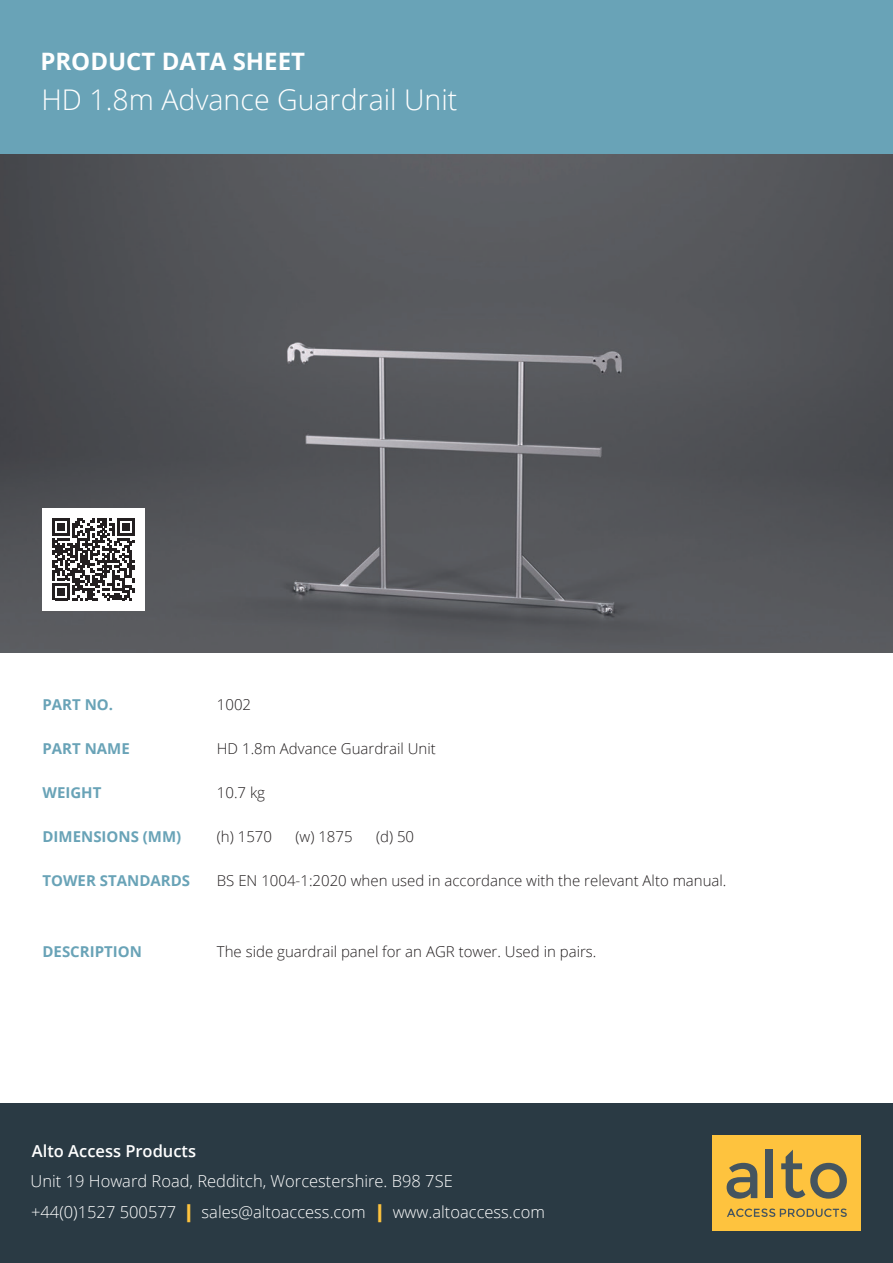
<style>
.page{position:relative;width:893px;height:1263px;background:#fff}
.page>*{position:absolute;margin:0;border:0;box-sizing:border-box;transform-origin:0 0}
.t1{font:300 28.5px "Open Sans";color:#fff}
.t2{font:700 24px "Open Sans";color:#fff}
.t3{font:300 16.5px/31.5px "Open Sans";color:#fff}
.t4{font:600 16.5px "Open Sans";color:#fff}
.t5{font:300 15px "Open Sans";color:#231f20}
.t6{font:700 15px "Open Sans";color:#69a3b7}
.s1{font-weight:600;font-size:18px;color:#fec33e}
</style>
<div class="page">
<div style="left:0;top:1103px;width:893px;height:160px;background:#2a3a44"></div>
<div style="left:712px;top:1135px;width:149px;height:96px;background:#fec33e"></div>
<svg style="left:727px;top:1163px;width:30px;height:36px"></svg>
<div style="left:766px;top:1149px;width:7px;height:49px;background:#45555f"></div>
<svg style="left:781px;top:1149px;width:66px;height:50px"></svg>
<svg style="left:727px;top:1208px;width:120px;height:9px"></svg>
<div style="left:0;top:0;width:893px;height:154px;background:#69a3b7"></div>
<img style="left:0;top:154px;width:893px;height:499px">
<svg style="left:43px;top:508px;width:102px;height:102px"></svg>
<h2 class="t2" style="left:40px;top:44px;width:266px">PRODUCT DATA SHEET</h2>
<h1 class="t1" style="left:41px;top:80px;width:417px">HD 1.8m Advance Guardrail Unit</h1>
<p class="t6" style="left:43px;top:694px;width:72px">PART NO.</p>
<p class="t6" style="left:43px;top:738px;width:89px">PART NAME</p>
<p class="t6" style="left:43px;top:782px;width:60px">WEIGHT</p>
<p class="t6" style="left:43px;top:826px;width:140px">DIMENSIONS (MM)</p>
<p class="t6" style="left:43px;top:870px;width:149px">TOWER STANDARDS</p>
<p class="t5" style="left:217px;top:694px;width:36px">1002</p>
<p class="t5" style="left:217px;top:738px;width:220px">HD 1.8m Advance Guardrail Unit</p>
<p class="t5" style="left:217px;top:782px;width:50px">10.7 kg</p>
<p class="t5" style="left:217px;top:826px;width:57px">(h) 1570</p>
<p class="t5" style="left:295px;top:826px;width:59px">(w) 1875</p>
<p class="t5" style="left:376px;top:826px;width:40px">(d) 50</p>
<p class="t5" style="left:217px;top:870px;width:511px">BS EN 1004-1:2020 when used in accordance with the relevant Alto manual.</p>
<p class="t6" style="left:43px;top:941px;width:101px">DESCRIPTION</p>
<p class="t5" style="left:217px;top:941px;width:381px">The side guardrail panel for an AGR tower. Used in pairs.</p>
<p class="t4" style="left:32px;top:1139px;width:166px">Alto Access Products</p>
<p class="t3" style="left:31px;top:1164px;width:516px">Unit 19 Howard Road, Redditch, Worcestershire. B98 7SE<br>+44(0)1527 500577 <span class="s1">|</span> sales@altoaccess.com <span class="s1">|</span> www.altoaccess.com</p>
</div>
